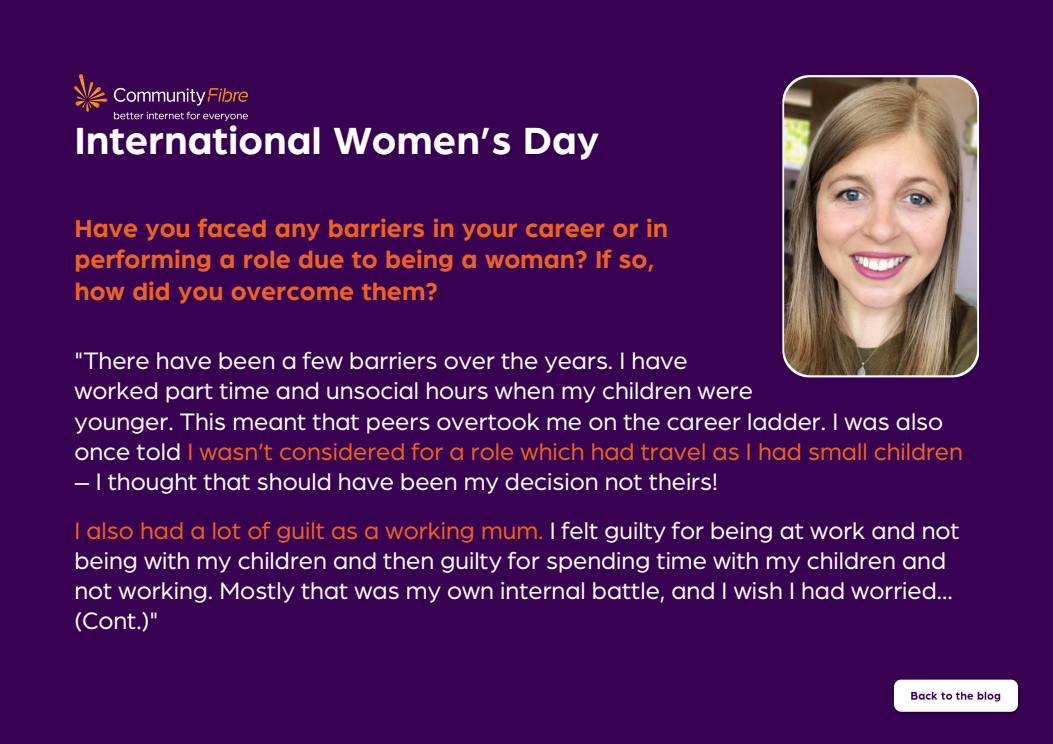
<style>
.page{position:relative;width:1053px;height:744px;background:#fff}
.page>*{position:absolute;margin:0;border:0;box-sizing:border-box;transform-origin:0 0}
.t1{font:700 40.8px "Arboria";color:#fff}
.t2{font:700 26.36px/31.5px "Arboria";color:#ec6225}
.t3{font:25.36px/30.3px "Arboria";color:#fff}
.s1{color:#ec6225}
</style>
<div class="page">
<div style="left:0;top:0;width:1052px;height:744px;background:#370050"></div>
<img style="left:894px;top:679px;width:125px;height:35px">
<img style="left:74px;top:74px;width:174px;height:46px">
<img style="left:782px;top:75px;width:196px;height:303px">
<h1 class="t1" style="left:74px;top:122px;width:526px">International Women’s Day</h1>
<p class="t2" style="left:74px;top:213px;width:595px">Have you faced any barriers in your career or in performing a role due to being a woman? If so, how did you overcome them?</p>
<p class="t3" style="left:74px;top:346px;width:890px">"There have been a few barriers over the years. I have<br>worked part time and unsocial hours when my children were<br>younger. This meant that peers overtook me on the career ladder. I was also once told <span class="s1">I wasn’t considered for a role which had travel as I had small children</span></p>
<p class="t3" style="left:74px;top:468px;width:645px">– I thought that should have been my decision not theirs!</p>
<p class="t3" style="left:74px;top:516px;width:886px"><span class="s1">I also had a lot of guilt as a working mum.</span> I felt guilty for being at work and not being with my children and then guilty for spending time with my children and not working. Mostly that was my own internal battle, and I wish I had worried... (Cont.)"</p>
</div>
